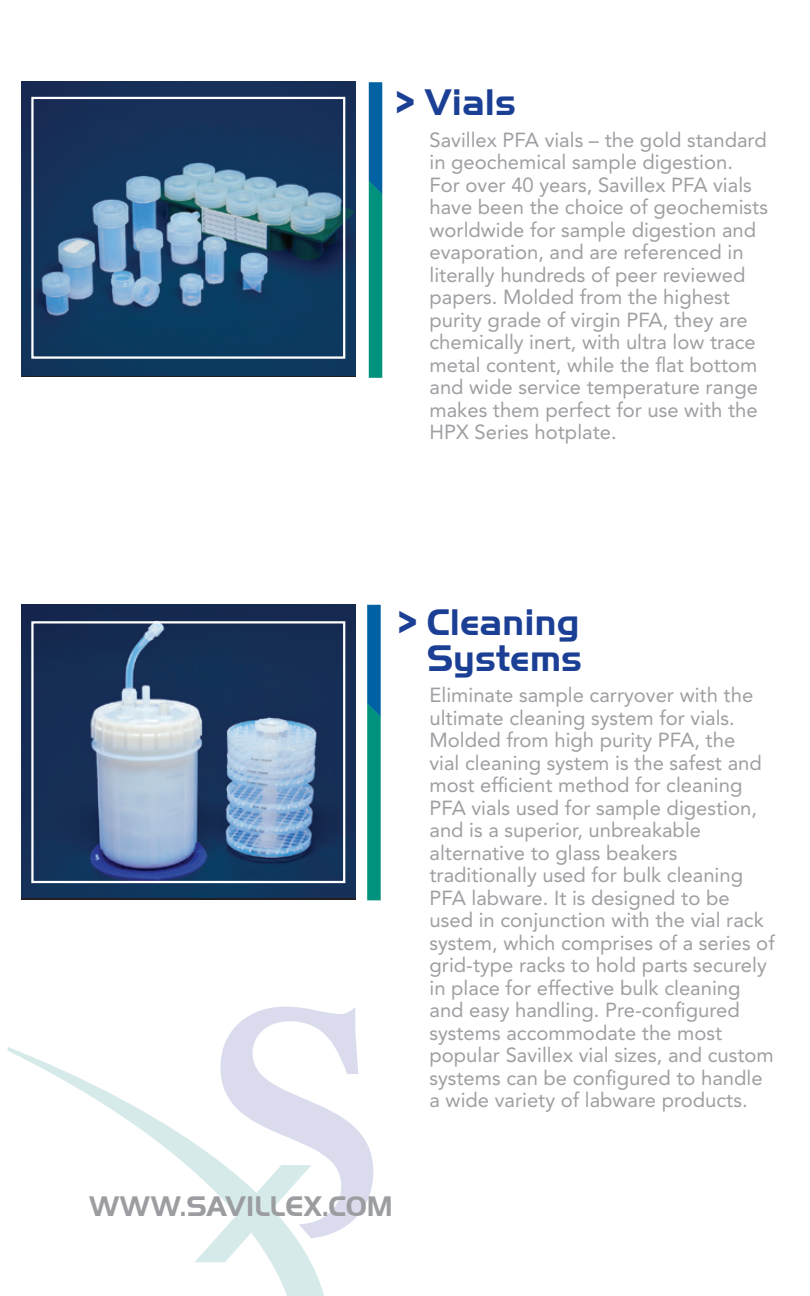
<style>
.page{position:relative;width:810px;height:1296px;background:#fff}
.page>*{position:absolute;margin:0;border:0;box-sizing:border-box;transform-origin:0 0}
.t1{font:700 38.25px/36px "Handel Got D";color:#1b3f94;text-align:right}
.t2{font:700 29.25px "Handel Got D";color:#9b9da0}
.t3{font:20.25px/22.5px "Avenir LT Std";color:#9d9fa2}
</style>
<div class="page">
<svg style="left:224px;top:1007px;width:149px;height:229px"></svg>
<svg style="left:8px;top:1047px;width:316px;height:249px"></svg>
<img style="left:21px;top:81px;width:335px;height:295px">
<svg style="left:369px;top:82px;width:13px;height:296px;background:#00818a"></svg>
<div style="left:31px;top:97px;width:314px;height:262px;border:2px solid #fff"></div>
<img style="left:21px;top:604px;width:335px;height:293px">
<svg style="left:367px;top:605px;width:14px;height:295px;background:#09858e"></svg>
<div style="left:31px;top:621px;width:314px;height:262px;border:2px solid #fff"></div>
<h1 class="t1" style="left:396px;top:85px;width:122px">&gt; Vials</h1>
<p class="t3" style="left:430px;top:129px;width:340px">Savillex PFA vials – the gold standard in geochemical sample digestion.<br>For over 40 years, Savillex PFA vials have been the choice of geochemists worldwide for sample digestion and evaporation, and are referenced in literally hundreds of peer reviewed papers. Molded from the highest purity grade of virgin PFA, they are chemically inert, with ultra low trace metal content, while the flat bottom and wide service temperature range makes them perfect for use with the HPX Series hotplate.</p>
<h1 class="t1" style="left:398px;top:604px;width:186px">&gt; Cleaning<br>Systems</h1>
<p class="t3" style="left:430px;top:684px;width:347px">Eliminate sample carryover with the ultimate cleaning system for vials.<br>Molded from high purity PFA, the<br>vial cleaning system is the safest and most efficient method for cleaning PFA vials used for sample digestion, and is a superior, unbreakable alternative to glass beakers traditionally used for bulk cleaning PFA labware. It is designed to be used in conjunction with the vial rack system, which comprises of a series of grid-type racks to hold parts securely in place for effective bulk cleaning and easy handling. Pre-configured systems accommodate the most popular Savillex vial sizes, and custom systems can be configured to handle a wide variety of labware products.</p>
<h2 class="t2" style="left:89px;top:1190px;width:306px">WWW.SAVILLEX.COM</h2>
</div>
